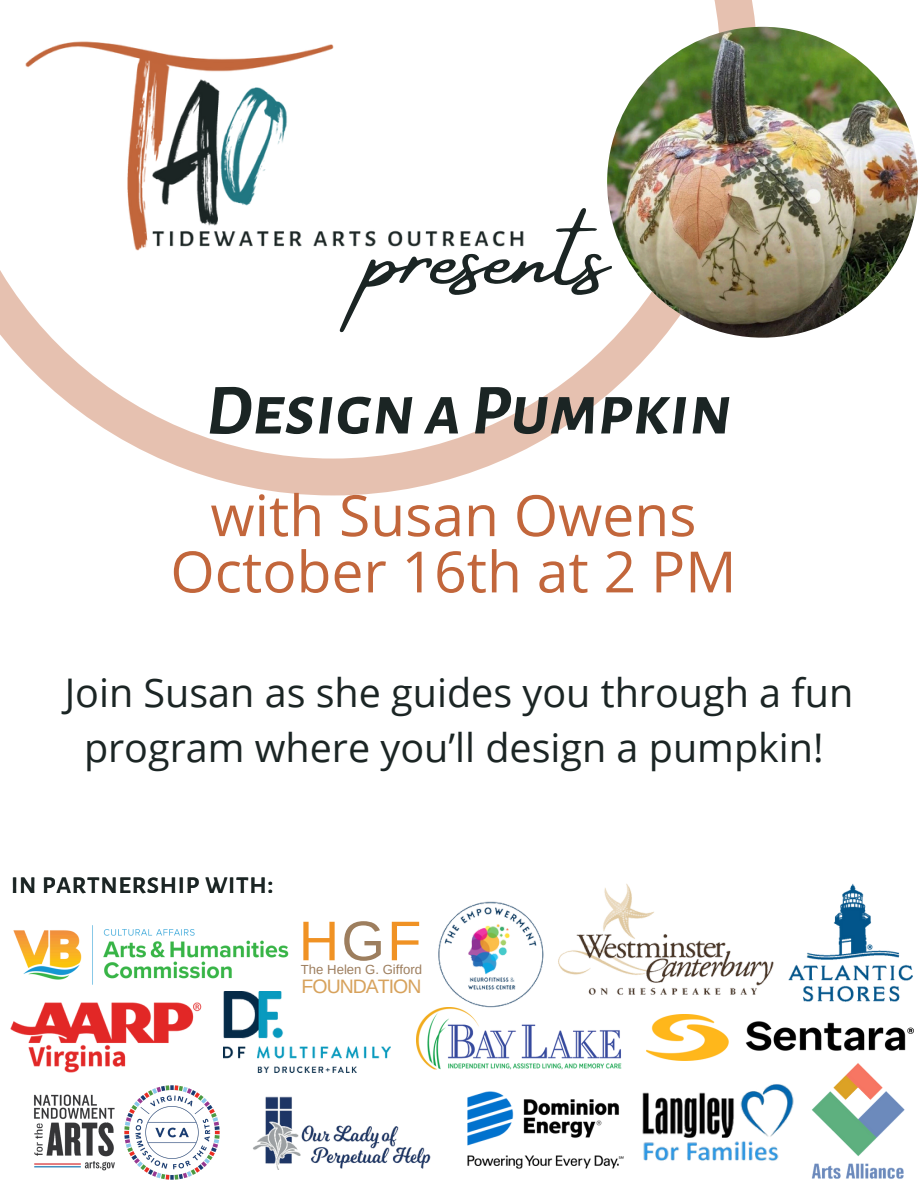
<style>
.page{position:relative;width:918px;height:1188px;background:#fff}
.page>*{position:absolute;margin:0;border:0;box-sizing:border-box;transform-origin:0 0}
.t1{font:108px "Amsterdam Four";color:#1b2524}
.t2{font:italic 700 72px "Alegreya Sans SC";color:#1b2524}
.t3{font:57px/56.2px "Open Sans";color:#c2663b;text-align:center}
.t4{font:55.95px "Arimo";color:#f09224}
.t5{font:39.45px/55.2px "Open Sans";color:#1b2524;text-align:center}
.t6{font:500 30px "Alegreya Sans SC";color:#1b2524}
.t7{font:19.5px "Arimo";letter-spacing:-.05em;color:#d7a25c}
.t8{font:13.2px "Arimo";color:#9d7e5e}
.s1{color:#9d7e5e}
</style>
<div class="page">
<img style="left:34px;top:1094px;width:81px;height:77px">
<img style="left:253px;top:1096px;width:178px;height:74px">
<img style="left:248px;top:1020px;width:143px;height:53px">
<img style="left:811px;top:1063px;width:94px;height:116px">
<img style="left:124px;top:1085px;width:96px;height:95px">
<img style="left:416px;top:1008px;width:205px;height:62px">
<img style="left:438px;top:901px;width:81px;height:107px">
<img style="left:13px;top:925px;width:276px;height:95px">
<img style="left:11px;top:1003px;width:237px;height:70px">
<img style="left:647px;top:1015px;width:266px;height:46px">
<img style="left:519px;top:883px;width:254px;height:130px">
<img style="left:773px;top:883px;width:140px;height:119px">
<svg style="left:0;top:0;width:757px;height:495px"></svg>
<img style="left:11px;top:30px;width:519px;height:230px">
<img style="left:607px;top:27px;width:311px;height:311px;border-radius:50%">
<img style="left:642px;top:1084px;width:152px;height:77px">
<img style="left:467px;top:1091px;width:157px;height:78px">
<p class="t1" style="left:368px;top:195px;width:243px">presents</p>
<p class="t2" style="left:206px;top:376px;width:527px">DesignaPumpkin</p>
<p class="t3" style="left:170px;top:486px;width:568px">with Susan Owens<br>October 16th at 2 PM</p>
<p class="t5" style="left:65px;top:664px;width:790px">Join Susan as she guides you through a fun program where you’ll design a pumpkin!</p>
<p class="t6" style="left:11px;top:869px;width:265px">in partnership with:</p>
<p class="t4" style="left:299px;top:910px;width:124px">H<span class="s1">G</span>F</p>
<p class="t8" style="left:301px;top:962px;width:123px">The Helen G. Gifford</p>
<p class="t7" style="left:302px;top:975px;width:121px">FOUNDATION</p>
</div>
